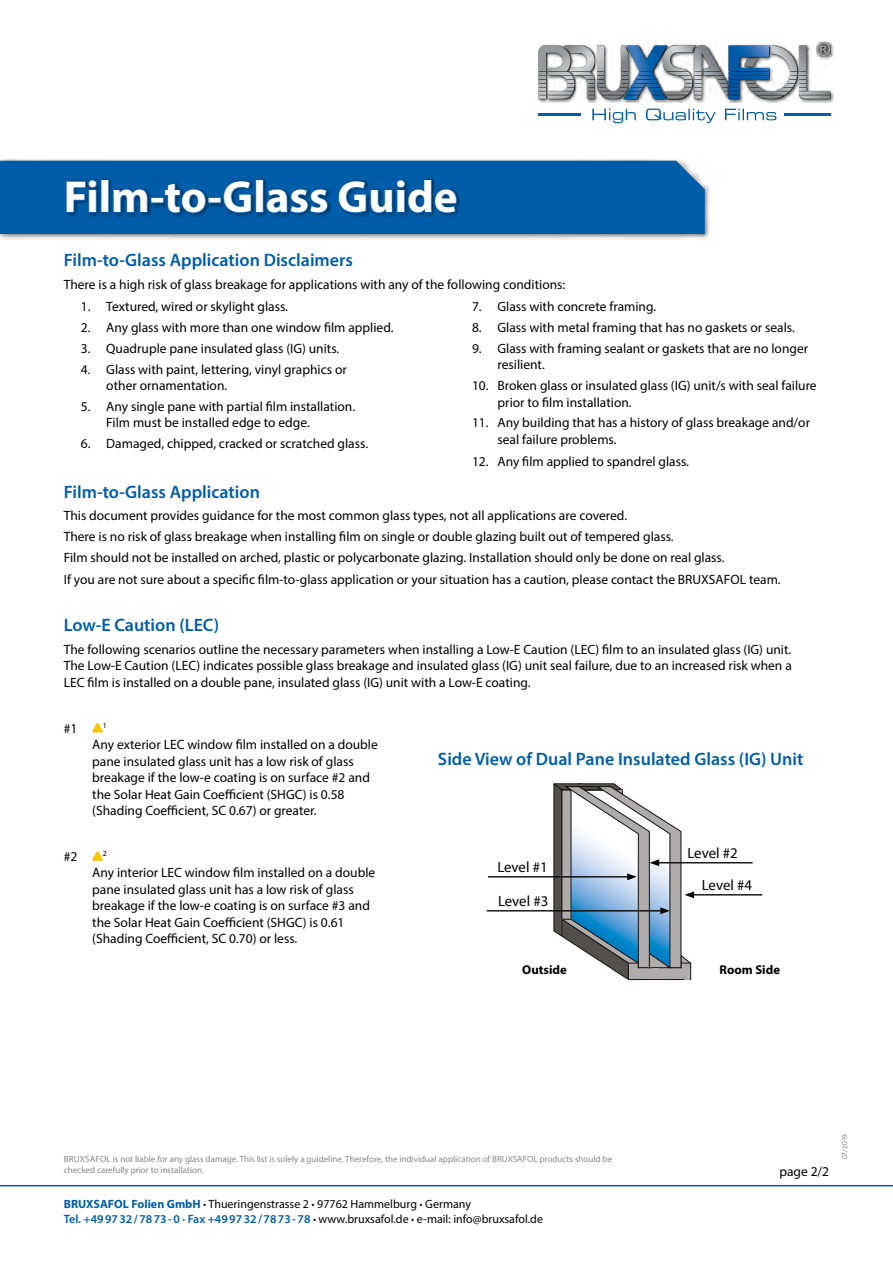
<style>
.page{position:relative;width:893px;height:1263px;background:#fff}
.page>*{position:absolute;margin:0;border:0;box-sizing:border-box;transform-origin:0 0}
.t1{font:700 45px "Myriad Pro";color:#fff}
.t2{font:600 18px "Myriad Pro";color:#005da9}
.t3{font:14.85px/32.1px "Myriad Pro";letter-spacing:-.005em;color:#000}
.t4{font:13.5px/16.5px "Myriad Pro";color:#000}
.t5{font:700 12.75px "Myriad Pro";color:#000}
.t6{font:12px/14.4px "Myriad Pro";color:#000}
.t7{font:9px/10.8px "Myriad Pro";color:#878787}
.t8{font:7.8px "Myriad Pro";color:#000}
.t9{font:7.5px "Myriad Pro";color:#878787}
.s1{font-weight:700;color:#005da9}
.s2{font-weight:700}
.s3{font-weight:600;color:#005da9}
</style>
<div class="page">
<svg style="left:92px;top:723px;width:11px;height:9px"></svg>
<svg style="left:92px;top:851px;width:11px;height:10px"></svg>
<hr style="left:0;top:1185px;width:893px;height:1px;background:#005da9">
<div style="left:0;top:158px;width:710px;height:81px;background:#000;opacity:.5"></div>
<div style="left:0;top:161px;width:705px;height:73px;background:#005da9"></div>
<svg style="left:592px;top:109px;width:184px;height:14px"></svg>
<div style="left:537px;top:41px;width:297px;height:62px;background:#000;opacity:.7"></div>
<div style="left:539px;top:46px;width:37px;height:54px;background:#000;opacity:.8"></div>
<div style="left:564px;top:46px;width:31px;height:54px;background:#000;opacity:.8"></div>
<div style="left:597px;top:46px;width:33px;height:54px;background:#000;opacity:.8"></div>
<div style="left:799px;top:46px;width:32px;height:54px;background:#000;opacity:.8"></div>
<div style="left:693px;top:46px;width:36px;height:54px;background:#000;opacity:.8"></div>
<div style="left:817px;top:43px;width:15px;height:15px;background:#000;opacity:.8"></div>
<svg style="left:538px;top:42px;width:292px;height:57px"></svg>
<hr style="left:538px;top:113px;width:43px;height:3px;background:#005da9">
<hr style="left:784px;top:113px;width:46px;height:3px;background:#005da9">
<div style="left:66px;top:178px;width:394px;height:39px;background:#000;opacity:.5"></div>
<svg style="left:65px;top:179px;width:33px;height:35px"></svg>
<div style="left:101px;top:180px;width:8px;height:33px;border:2px solid #005da9"></div>
<svg style="left:112px;top:188px;width:37px;height:26px"></svg>
<div style="left:151px;top:198px;width:13px;height:6px;border:2px solid #005da9"></div>
<svg style="left:164px;top:182px;width:43px;height:32px"></svg>
<div style="left:208px;top:198px;width:13px;height:6px;border:2px solid #005da9"></div>
<svg style="left:223px;top:180px;width:29px;height:34px"></svg>
<div style="left:255px;top:180px;width:9px;height:33px;border:2px solid #005da9"></div>
<svg style="left:265px;top:188px;width:64px;height:26px;background:#004884"></svg>
<svg style="left:338px;top:179px;width:120px;height:35px;background:#004b89"></svg>
<hr style="left:488px;top:876px;width:141px;height:1px;background:#000">
<hr style="left:657px;top:862px;width:96px;height:1px;background:#000">
<hr style="left:692px;top:894px;width:70px;height:1px;background:#000">
<hr style="left:487px;top:910px;width:175px;height:1px;background:#000">
<svg style="left:529px;top:783px;width:165px;height:197px"></svg>
<h1 class="t1" style="left:64px;top:168px;width:395px">Film-to-Glass Guide</h1>
<h2 class="t2" style="left:64px;top:248px;width:291px">Film-to-Glass Application Disclaimers</h2>
<p class="t4" style="left:64px;top:276px;width:503px">There is a high risk of glass breakage for applications with any of the following conditions:</p>
<p class="t4" style="left:81px;top:298px;width:209px">1. Textured, wired or skylight glass.</p>
<p class="t4" style="left:81px;top:319px;width:314px">2. Any glass with more than one window film applied.</p>
<p class="t4" style="left:81px;top:340px;width:260px">3. Quadruple pane insulated glass (IG) units.</p>
<p class="t4" style="left:106px;top:361px;width:242px;text-indent:-26px">4. Glass with paint, lettering, vinyl graphics or other ornamentation.</p>
<p class="t4" style="left:106px;top:398px;width:250px;text-indent:-26px">5. Any single pane with partial film installation.<br>Film must be installed edge to edge.</p>
<p class="t4" style="left:81px;top:435px;width:289px">6. Damaged, chipped, cracked or scratched glass.</p>
<p class="t4" style="left:472px;top:298px;width:186px">7. Glass with concrete framing.</p>
<p class="t4" style="left:472px;top:319px;width:324px">8. Glass with metal framing that has no gaskets or seals.</p>
<p class="t4" style="left:497px;top:340px;width:312px;text-indent:-26px">9. Glass with framing sealant or gaskets that are no longer resilient.</p>
<p class="t4" style="left:497px;top:377px;width:321px;text-indent:-26px">10. Broken glass or insulated glass (IG) unit/s with seal failure prior to film installation.</p>
<p class="t4" style="left:497px;top:414px;width:314px;text-indent:-26px">11. Any building that has a history of glass breakage and/or seal failure problems.</p>
<p class="t4" style="left:472px;top:453px;width:219px">12. Any film applied to spandrel glass.</p>
<h2 class="t2" style="left:64px;top:480px;width:198px">Film-to-Glass Application</h2>
<p class="t4" style="left:64px;top:505px;width:662px;line-height:20.7px">This document provides guidance for the most common glass types, not all applications are covered.<br>There is no risk of glass breakage when installing film on single or double glazing built out of tempered glass.<br>Film should not be installed on arched, plastic or polycarbonate glazing. Installation should only be done on real glass.</p>
<p class="t4" style="left:64px;top:571px;width:718px">If you are not sure about a specific film-to-glass application or your situation has a caution, please contact the BRUXSAFOL team.</p>
<h2 class="t2" style="left:64px;top:613px;width:157px">Low-E Caution (LEC)</h2>
<p class="t4" style="left:64px;top:641px;width:729px;text-align:justify">The following scenarios outline the necessary parameters when installing a Low-E Caution (LEC) film to an insulated glass (IG) unit.<br>The Low-E Caution (LEC) indicates possible glass breakage and insulated glass (IG) unit seal failure, due to an increased risk when a LEC film is installed on a double pane, insulated glass (IG) unit with a Low-E coating.</p>
<p class="t4" style="left:64px;top:719px;width:15px">#1</p>
<p class="t8" style="left:103px;top:721px;width:6px">1</p>
<p class="t4" style="left:92px;top:736px;width:287px">Any exterior LEC window film installed on a double pane insulated glass unit has a low risk of glass breakage if the low-e coating is on surface #2 and the Solar Heat Gain Coefficient (SHGC) is 0.58 (Shading Coefficient, SC 0.67) or greater.</p>
<p class="t4" style="left:64px;top:848px;width:15px">#2</p>
<p class="t8" style="left:103px;top:849px;width:6px">2</p>
<p class="t4" style="left:92px;top:864px;width:285px">Any interior LEC window film installed on a double pane insulated glass unit has a low risk of glass breakage if the low-e coating is on surface #3 and the Solar Heat Gain Coefficient (SHGC) is 0.61 (Shading Coefficient, SC 0.70) or less.</p>
<h2 class="t2" style="left:438px;top:747px;width:367px">Side View of Dual Pane Insulated Glass (IG) Unit</h2>
<p class="t3" style="left:702px;top:837px;width:52px;text-indent:-14px">Level #2<br>Level #4</p>
<p class="t3" style="left:497px;top:851px;width:52px">Level #1</p>
<p class="t3" style="left:498px;top:885px;width:52px">Level #3</p>
<p class="t5" style="left:522px;top:961px;width:46px">Outside</p>
<p class="t5" style="left:719px;top:961px;width:62px">Room Side</p>
<p class="t7" style="left:64px;top:1153px;width:550px">BRUXSAFOL is not liable for any glass damage. This list is solely a guideline. Therefore, the individual application of BRUXSAFOL products should be checked carefully prior to installation.</p>
<p class="t6" style="left:64px;top:1197px;width:481px"><span class="s1">BRUXSAFOL Folien GmbH</span> <span class="s2">·</span> Thueringenstrasse 2 <span class="s2">·</span> 97762 Hammelburg <span class="s2">·</span> Germany<br><span class="s3">Tel. +499732/7873-0 · Fax +499732/7873-78</span> <span class="s2">·</span> www.bruxsafol.de <span class="s2">·</span> e-mail: info@bruxsafol.de</p>
<p class="t4" style="left:779px;top:1162px;width:51px">page 2/2</p>
<p class="t9" style="left:840px;top:1159px;width:27px;rotate:-90deg">07/2019</p>
</div>
